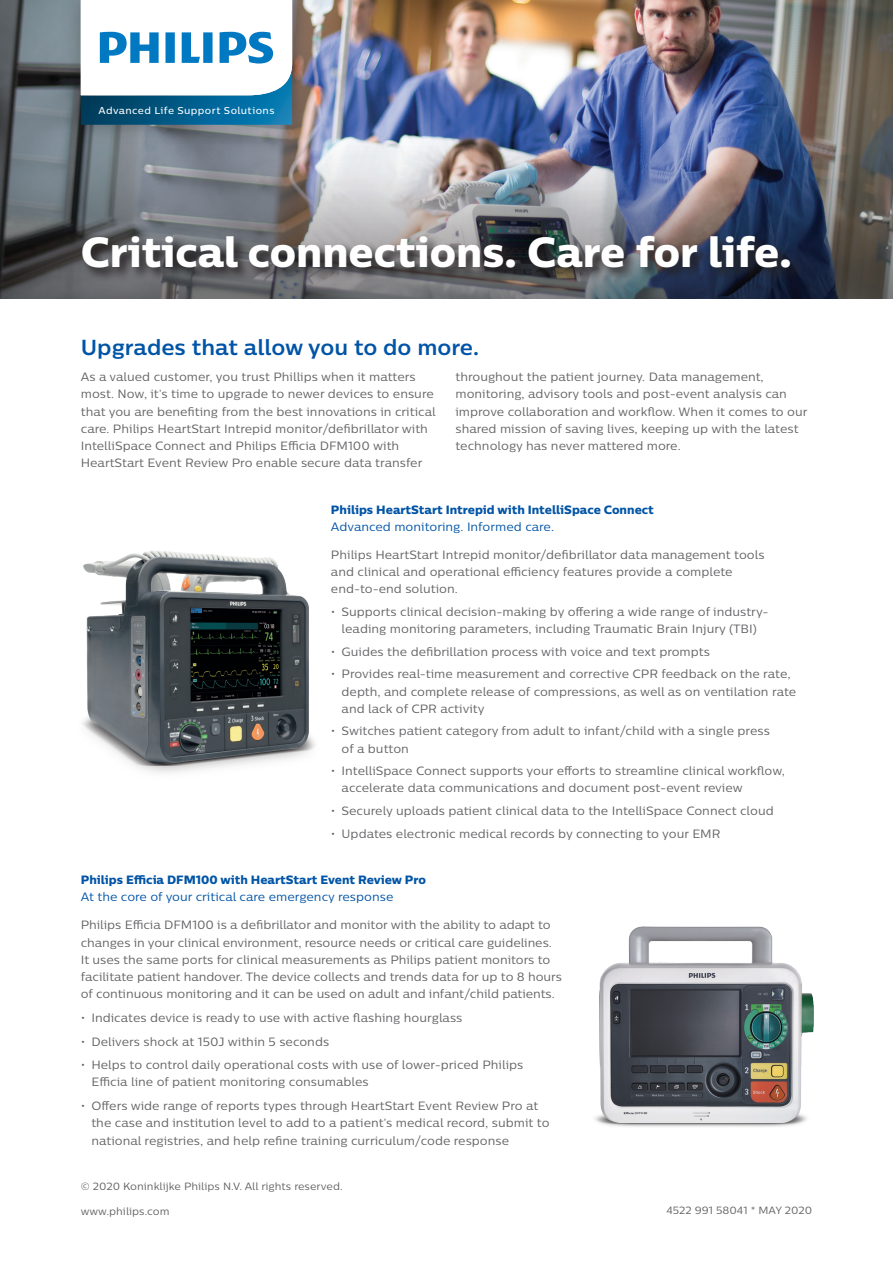
<style>
.page{position:relative;width:893px;height:1263px;background:#fff}
.page>*{position:absolute;margin:0;border:0;box-sizing:border-box;transform-origin:0 0}
.t1{font:42px "Centrale Sans X Bold";color:#fff}
.t2{font:700 21.75px "Centrale Sans";color:#0154a6}
.t3{font:12px/17.2px "Centrale Sans";color:#636366}
.t4{font:12px "Centrale Sans X Bold";color:#0154a6}
.t5{font:12px "Centrale Sans";color:#0154a6}
.t6{font:10.5px "Centrale Sans";color:#636366}
.t7{font:500 9.9px "Centrale Sans";letter-spacing:.035em;color:#fff}
</style>
<div class="page">
<img style="left:0;top:0;width:893px;height:298px">
<img style="left:55px;top:0;width:263px;height:150px">
<svg style="left:81px;top:0;width:211px;height:125px"></svg>
<svg style="left:80px;top:233px;width:725px;height:50px;background:#505258"></svg>
<img style="left:82px;top:550px;width:233px;height:223px">
<img style="left:594px;top:926px;width:220px;height:201px">
<p class="t7" style="left:99px;top:104px;width:177px">Advanced Life Support Solutions</p>
<h1 class="t1" style="left:81px;top:225px;width:712px">Critical connections. Care for life.</h1>
<h2 class="t2" style="left:81px;top:333px;width:400px">Upgrades that allow you to do more.</h2>
<p class="t3" style="left:81px;top:368px;width:356px">As a valued customer, you trust Phillips when it matters most. Now, it’s time to upgrade to newer devices to ensure that you are benefiting from the best innovations in critical care. Philips HeartStart Intrepid monitor/defibrillator with IntelliSpace Connect and Philips Efficia DFM100 with HeartStart Event Review Pro enable secure data transfer</p>
<p class="t3" style="left:455px;top:368px;width:354px">throughout the patient journey. Data management, monitoring, advisory tools and post-event analysis can improve collaboration and workflow. When it comes to our shared mission of saving lives, keeping up with the latest technology has never mattered more.</p>
<p class="t4" style="left:331px;top:502px;width:324px">Philips HeartStart Intrepid with IntelliSpace Connect</p>
<p class="t5" style="left:331px;top:519px;width:225px">Advanced monitoring. Informed care.</p>
<p class="t3" style="left:331px;top:546px;width:435px">Philips HeartStart Intrepid monitor/defibrillator data management tools and clinical and operational efficiency features provide a complete end-to-end solution.</p>
<p class="t3" style="left:331px;top:603px;width:439px;text-align:center">• Supports clinical decision-making by offering a wide range of industry&shy;leading monitoring parameters, including Traumatic Brain Injury (TBI)</p>
<p class="t3" style="left:331px;top:643px;width:380px">• Guides the defibrillation process with voice and text prompts</p>
<p class="t3" style="left:342px;top:665px;width:456px;text-indent:-11px">• Provides real-time measurement and corrective CPR feedback on the rate, depth, and complete release of compressions, as well as on ventilation rate and lack of CPR activity</p>
<p class="t3" style="left:342px;top:722px;width:430px;text-indent:-11px">• Switches patient category from adult to infant/child with a single press of a button</p>
<p class="t3" style="left:342px;top:762px;width:445px;text-indent:-11px">• IntelliSpace Connect supports your efforts to streamline clinical workflow, accelerate data communications and document post-event review</p>
<p class="t3" style="left:331px;top:802px;width:444px">• Securely uploads patient clinical data to the IntelliSpace Connect cloud</p>
<p class="t3" style="left:331px;top:824px;width:391px">• Updates electronic medical records by connecting to your EMR</p>
<p class="t4" style="left:81px;top:872px;width:347px">Philips Efficia DFM100 with HeartStart Event Review Pro</p>
<p class="t5" style="left:81px;top:890px;width:314px">At the core of your critical care emergency response</p>
<p class="t3" style="left:81px;top:916px;width:483px">Philips Efficia DFM100 is a defibrillator and monitor with the ability to adapt to changes in your clinical environment, resource needs or critical care guidelines.<br>It uses the same ports for clinical measurements as Philips patient monitors to facilitate patient handover. The device collects and trends data for up to 8 hours of continuous monitoring and it can be used on adult and infant/child patients.</p>
<p class="t3" style="left:81px;top:1009px;width:383px">• Indicates device is ready to use with active flashing hourglass</p>
<p class="t3" style="left:81px;top:1032px;width:250px">• Delivers shock at 150J within 5 seconds</p>
<p class="t3" style="left:91px;top:1056px;width:433px;text-indent:-11px">• Helps to control daily operational costs with use of lower-priced Philips<br>Efficia line of patient monitoring consumables</p>
<p class="t3" style="left:91px;top:1097px;width:460px;text-indent:-11px">• Offers wide range of reports types through HeartStart Event Review Pro at the case and institution level to add to a patient’s medical record, submit to national registries, and help refine training curriculum/code response</p>
<p class="t6" style="left:81px;top:1180px;width:263px">© 2020 Koninklijke Philips N.V. All rights reserved.</p>
<p class="t6" style="left:81px;top:1205px;width:90px">www.philips.com</p>
<p class="t6" style="left:666px;top:1204px;width:147px">4522 991 58041 * MAY 2020</p>
</div>
